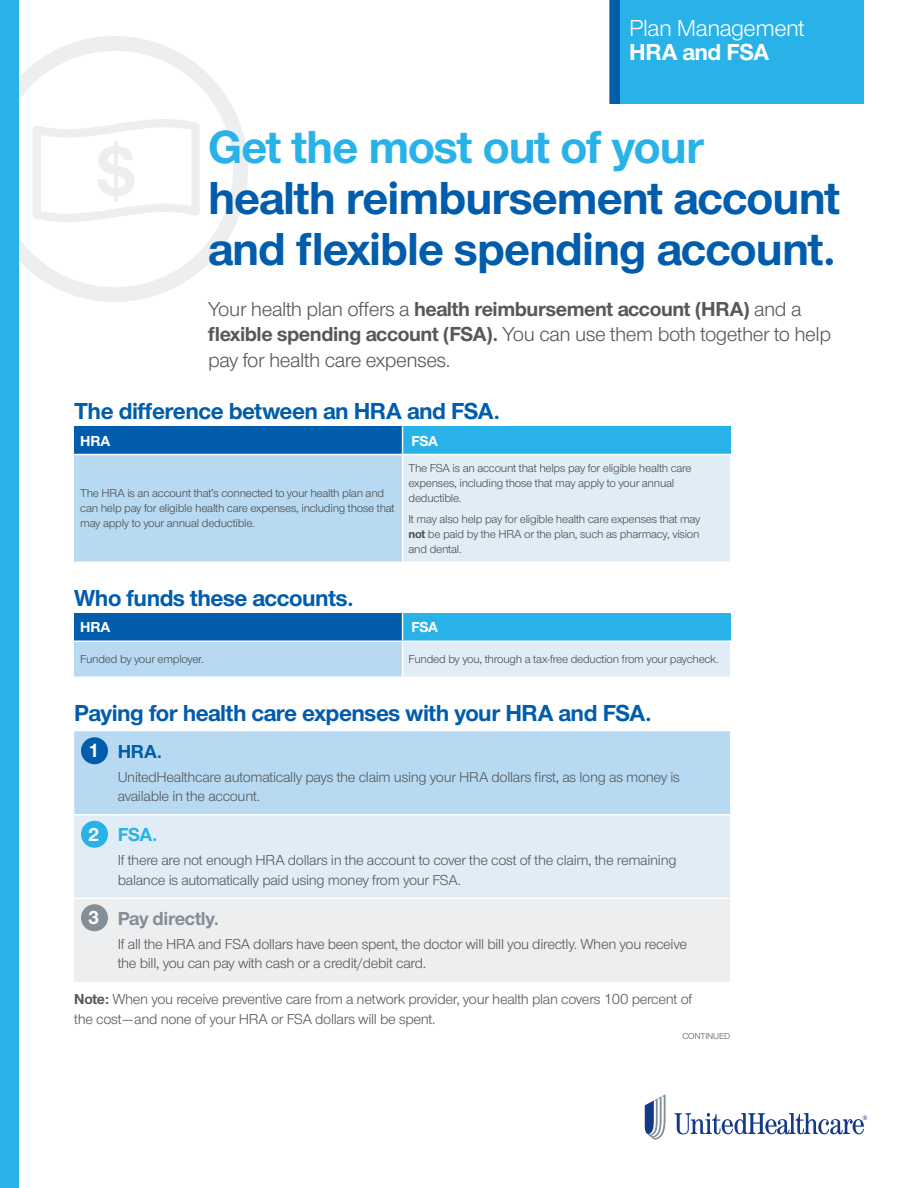
<style>
.page{position:relative;width:918px;height:1188px;background:#fff}
.page>*{position:absolute;margin:0;border:0;box-sizing:border-box;transform-origin:0 0}
.Head{font:700 48px/51px "UHC Sans";letter-spacing:-.02em;color:#015dac}
.Subhead_2{font:700 24px "UHC Sans";letter-spacing:-.02em;color:#015dac}
.t1{font:24px "UHC Sans";letter-spacing:-.02em;color:#fff}
.t2{font:700 24px "UHC Sans";letter-spacing:-.02em;color:#fff}
.Lead_In{font:21px/25.5px "UHC Sans";letter-spacing:-.02em;color:#57585a}
.Subhead_3{font:700 19.5px "UHC Sans";letter-spacing:-.02em;color:#828e98}
.Subhead_3-2{font:700 19.5px "UHC Sans";color:#015dac}
.Subhead_3-3{font:700 19.5px "UHC Sans";color:#29b2e7}
.t3{font:700 19.5px "UHC Sans";color:#fff}
.Body{font:15px/19.5px "UHC Sans";letter-spacing:-.02em;color:#57585a}
.t4{font:700 15px "UHC Sans";letter-spacing:-.02em;color:#fff}
.t5{font:12px/15px "UHC Sans";letter-spacing:-.02em;color:#4c4c4c}
.t6{font:9px "UHC Sans";letter-spacing:-.02em;color:#57585a}
.s1{color:#29b2e7}
.s2{font-weight:700}
</style>
<div class="page">
<svg style="left:20px;top:36px;width:228px;height:266px"></svg>
<div style="left:74px;top:426px;width:329px;height:29px;background:#015dac"></div>
<div style="left:403px;top:426px;width:328px;height:29px;background:#29b2e7"></div>
<div style="left:74px;top:455px;width:329px;height:107px;background:#b7daf2"></div>
<div style="left:403px;top:455px;width:328px;height:107px;background:#e1edf6"></div>
<svg style="left:402px;top:426px;width:1px;height:28px"></svg>
<hr style="left:74px;top:454px;width:329px;height:1px;background:#fff">
<hr style="left:403px;top:454px;width:329px;height:1px;background:#fff">
<hr style="left:402px;top:455px;width:1px;height:107px;background:#fff">
<hr style="left:730px;top:455px;width:2px;height:107px;background:#fff">
<div style="left:74px;top:613px;width:329px;height:28px;background:#015dac"></div>
<div style="left:403px;top:613px;width:328px;height:28px;background:#29b2e7"></div>
<div style="left:74px;top:641px;width:329px;height:36px;background:#b7daf2"></div>
<div style="left:403px;top:641px;width:328px;height:36px;background:#e1edf6"></div>
<svg style="left:402px;top:613px;width:1px;height:28px"></svg>
<hr style="left:74px;top:641px;width:329px;height:1px;background:#fff">
<hr style="left:403px;top:641px;width:329px;height:1px;background:#fff">
<hr style="left:402px;top:642px;width:1px;height:35px;background:#fff">
<hr style="left:730px;top:642px;width:2px;height:35px;background:#fff">
<div style="left:74px;top:731px;width:656px;height:83px;background:#b7daf2"></div>
<div style="left:74px;top:816px;width:656px;height:82px;background:#e1edf6"></div>
<div style="left:74px;top:899px;width:656px;height:83px;background:#eceeef"></div>
<div style="left:81px;top:737px;width:27px;height:27px;background:#015dac;border-radius:50%"></div>
<div style="left:81px;top:821px;width:27px;height:27px;background:#29b2e7;border-radius:50%"></div>
<div style="left:81px;top:904px;width:27px;height:27px;background:#828e98;border-radius:50%"></div>
<svg style="left:675px;top:1113px;width:192px;height:21px"></svg>
<svg style="left:645px;top:1094px;width:21px;height:46px"></svg>
<svg style="left:33px;top:119px;width:167px;height:103px"></svg>
<div style="left:0;top:0;width:20px;height:1188px;background:#29b2e7"></div>
<div style="left:610px;top:0;width:254px;height:104px;background:#29b2e7"></div>
<div style="left:610px;top:0;width:10px;height:104px;background:#015dac"></div>
<h2 class="t1" style="left:629px;top:13px;width:177px">Plan Management</h2>
<h2 class="t2" style="left:629px;top:36px;width:141px">HRA and FSA</h2>
<p class="Head" style="left:208px;top:120px;width:634px"><span class="s1">Get the most out of your </span>health reimbursement account and flexible spending account.</p>
<p class="Lead_In" style="left:208px;top:296px;width:625px">Your health plan offers a <span class="s2">health reimbursement account (HRA)</span> and a <span class="s2">flexible spending account (FSA).</span> You can use them both together to help pay for health care expenses.</p>
<p class="Subhead_2" style="left:74px;top:395px;width:427px">The difference between an HRA and FSA.</p>
<p class="t4" style="left:80px;top:430px;width:32px">HRA</p>
<p class="t4" style="left:412px;top:430px;width:28px">FSA</p>
<p class="t5" style="left:80px;top:486px;width:316px">The HRA is an account that’s connected to your health plan and can help pay for eligible health care expenses, including those that may apply to your annual deductible.</p>
<p class="t5" style="left:409px;top:460px;width:285px">The FSA is an account that helps pay for eligible health care expenses, including those that may apply to your annual deductible.</p>
<p class="t5" style="left:409px;top:511px;width:293px;text-align:justify">It may also help pay for eligible health care expenses that may <span class="s2">not</span> be paid by the HRA or the plan, such as pharmacy, vision and dental.</p>
<p class="Subhead_2" style="left:74px;top:582px;width:281px">Who funds these accounts.</p>
<p class="t4" style="left:80px;top:617px;width:32px">HRA</p>
<p class="t4" style="left:412px;top:617px;width:28px">FSA</p>
<p class="t5" style="left:80px;top:651px;width:125px">Funded by your employer.</p>
<p class="t5" style="left:409px;top:651px;width:312px">Funded by you, through a tax-free deduction from your paycheck.</p>
<p class="Subhead_2" style="left:74px;top:697px;width:579px">Paying for health care expenses with your HRA and FSA.</p>
<p class="t3" style="left:88px;top:738px;width:13px">1</p>
<p class="Subhead_3-2" style="left:118px;top:738px;width:46px">HRA.</p>
<p class="Body" style="left:118px;top:767px;width:564px">UnitedHealthcare automatically pays the claim using your HRA dollars first, as long as money is available in the account.</p>
<p class="t3" style="left:88px;top:821px;width:13px">2</p>
<p class="Subhead_3-3" style="left:118px;top:822px;width:41px">FSA.</p>
<p class="Body" style="left:118px;top:850px;width:560px">If there are not enough HRA dollars in the account to cover the cost of the claim, the remaining balance is automatically paid using money from your FSA.</p>
<p class="t3" style="left:88px;top:905px;width:13px">3</p>
<p class="Subhead_3" style="left:118px;top:905px;width:103px">Pay directly.</p>
<p class="Body" style="left:118px;top:934px;width:571px">If all the HRA and FSA dollars have been spent, the doctor will bill you directly. When you receive the bill, you can pay with cash or a credit/debit card.</p>
<p class="Body" style="left:74px;top:989px;width:620px"><span class="s2">Note:</span> When you receive preventive care from a network provider, your health plan covers 100 percent of the cost—and none of your HRA or FSA dollars will be spent.</p>
<p class="t6" style="left:682px;top:1030px;width:49px">CONTINUED</p>
</div>
